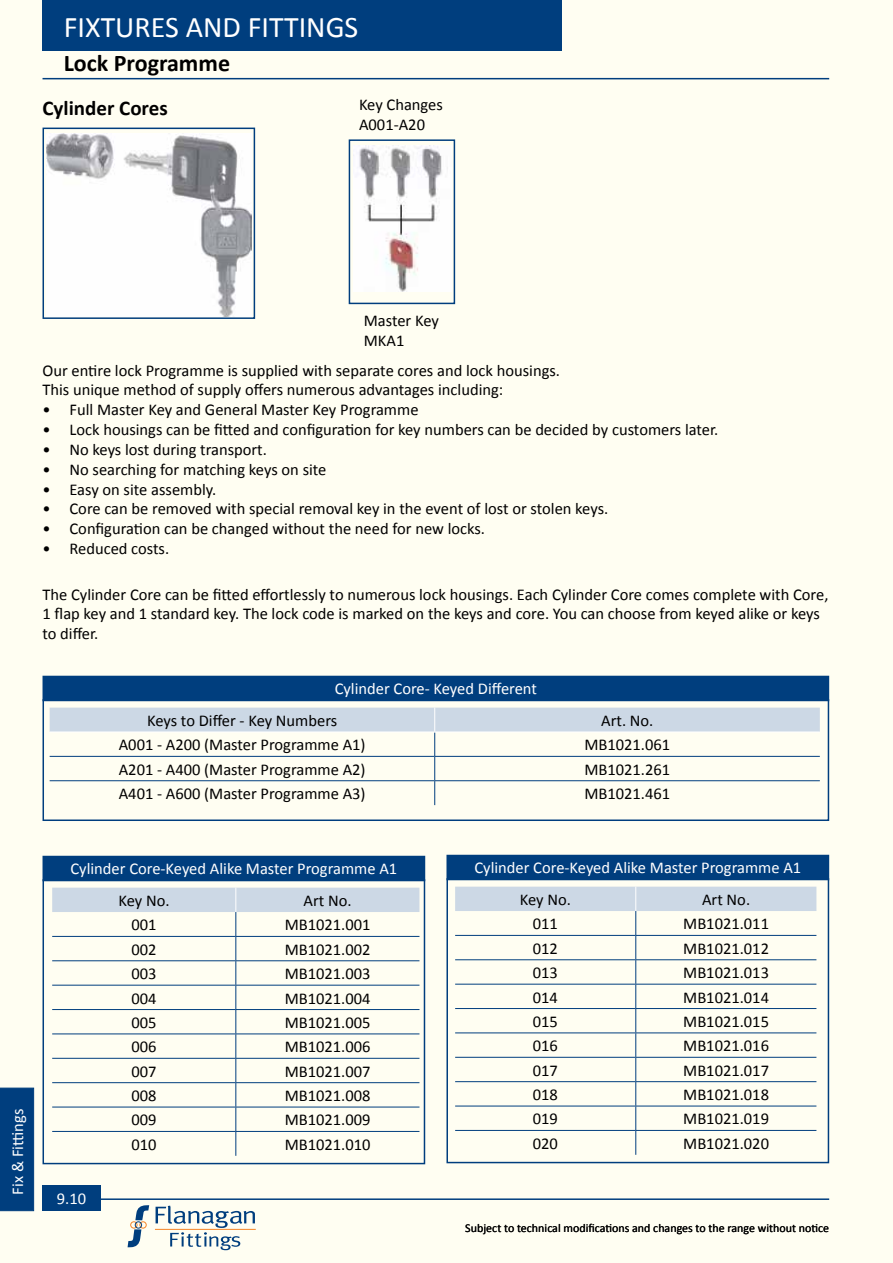
<style>
.page{position:relative;width:893px;height:1263px;background:#fffef2}
.page>*{position:absolute;margin:0;border:0;box-sizing:border-box;transform-origin:0 0}
.t1{font:30px "Calibri";color:#fff}
.t2{font:700 24px "Calibri";color:#000}
.t3{font:700 21px "Calibri";color:#000}
.t4{font:16.5px/19.8px "Calibri";color:#000}
.t5{font:16.5px "Calibri";color:#fff}
.t6{font:12px "Calibri";color:#000}
</style>
<div class="page">
<hr style="left:43px;top:1198px;width:786px;height:2px;background:#003e7e">
<hr style="left:43px;top:78px;width:786px;height:1px;background:#003e7e">
<svg style="left:128px;top:1205px;width:21px;height:42px"></svg>
<svg style="left:156px;top:1205px;width:99px;height:45px"></svg>
<hr style="left:155px;top:1229px;width:101px;height:1px;background:#f58426">
<div style="left:43px;top:0;width:519px;height:50px;background:#003e7e"></div>
<div style="left:43px;top:1186px;width:58px;height:25px;background:#003e7e"></div>
<div style="left:0;top:1088px;width:34px;height:123px;background:#003e7e"></div>
<img style="left:353px;top:145px;width:99px;height:146px">
<div style="left:349px;top:139px;width:106px;height:165px;border:2px solid #003e7e"></div>
<div style="left:43px;top:676px;width:785px;height:24px;background:#003e7e"></div>
<div style="left:43px;top:699px;width:786px;height:122px;border:2px solid #003e7e"></div>
<svg style="left:50px;top:708px;width:770px;height:97px"></svg>
<hr style="left:50px;top:756px;width:385px;height:1px;background:#003e7e">
<hr style="left:435px;top:756px;width:385px;height:1px;background:#003e7e">
<img style="left:46px;top:133px;width:206px;height:183px">
<div style="left:43px;top:128px;width:212px;height:191px;border:2px solid #003e7e"></div>
<div style="left:43px;top:856px;width:381px;height:24px;background:#003e7e"></div>
<div style="left:43px;top:879px;width:382px;height:285px;border:2px solid #003e7e"></div>
<svg style="left:52px;top:888px;width:367px;height:268px"></svg>
<div style="left:447px;top:855px;width:381px;height:24px;background:#003e7e"></div>
<div style="left:446px;top:878px;width:383px;height:285px;border:2px solid #003e7e"></div>
<svg style="left:455px;top:887px;width:361px;height:268px"></svg>
<h1 class="t1" style="left:43px;top:6px;width:311px">DRAWE S AND RUNNERS</h1>
<h1 class="t1" style="left:64px;top:8px;width:296px">FIXTURES AND FITTINGS</h1>
<h2 class="t2" style="left:64px;top:48px;width:168px">Lock Programme</h2>
<p class="t3" style="left:43px;top:94px;width:127px">Cylinder Cores</p>
<p class="t4" style="left:359px;top:95px;width:85px">Key Changes<br>A001-A20</p>
<p class="t4" style="left:364px;top:311px;width:77px">Master Key<br>MKA1</p>
<p class="t4" style="left:43px;top:360px;width:519px">Our entire lock Programme is supplied with separate cores and lock housings.<br>This unique method of supply offers numerous advantages including:</p>
<p class="t4" style="left:43px;top:400px;width:378px">• Full Master Key and General Master Key Programme</p>
<p class="t4" style="left:43px;top:420px;width:677px">• Lock housings can be fitted and configuration for key numbers can be decided by customers later.</p>
<p class="t4" style="left:43px;top:440px;width:226px">• No keys lost during transport.</p>
<p class="t4" style="left:43px;top:459px;width:285px">• No searching for matching keys on site</p>
<p class="t4" style="left:43px;top:479px;width:175px">• Easy on site assembly.</p>
<p class="t4" style="left:43px;top:499px;width:567px">• Core can be removed with special removal key in the event of lost or stolen keys.</p>
<p class="t4" style="left:43px;top:519px;width:444px">• Configuration can be changed without the need for new locks.</p>
<p class="t4" style="left:43px;top:539px;width:128px">• Reduced costs.</p>
<p class="t4" style="left:43px;top:584px;width:787px">The Cylinder Core can be fitted effortlessly to numerous lock housings. Each Cylinder Core comes complete with Core,<br>1 flap key and 1 standard key. The lock code is marked on the keys and core. You can choose from keyed alike or keys to differ.</p>
<p class="t5" style="left:335px;top:678px;width:204px">Cylinder Core- Keyed Different</p>
<p class="t4" style="left:147px;top:711px;width:192px">Keys to Differ - Key Numbers</p>
<p class="t4" style="left:601px;top:711px;width:54px">Art. No.</p>
<p class="t4" style="left:119px;top:735px;width:248px">A001 - A200 (Master Programme A1)</p>
<p class="t4" style="left:584px;top:735px;width:87px">MB1021.061</p>
<p class="t4" style="left:119px;top:759px;width:248px">A201 - A400 (Master Programme A2)</p>
<p class="t4" style="left:584px;top:759px;width:87px">MB1021.261</p>
<p class="t4" style="left:119px;top:784px;width:248px">A401 - A600 (Master Programme A3)</p>
<p class="t4" style="left:584px;top:784px;width:87px">MB1021.461</p>
<p class="t5" style="left:7px;top:1194px;width:87px;rotate:-90deg">Fix &amp; Fittings</p>
<p class="t5" style="left:70px;top:858px;width:328px">Cylinder Core-Keyed Alike Master Programme A1</p>
<p class="t4" style="left:118px;top:891px;width:53px">Key No.</p>
<p class="t4" style="left:304px;top:891px;width:50px">Art No.</p>
<p class="t4" style="left:131px;top:915px;width:27px">001</p>
<p class="t4" style="left:285px;top:915px;width:87px">MB1021.001</p>
<p class="t4" style="left:131px;top:939px;width:27px">002</p>
<p class="t4" style="left:285px;top:939px;width:87px">MB1021.002</p>
<p class="t4" style="left:131px;top:964px;width:27px">003</p>
<p class="t4" style="left:285px;top:964px;width:87px">MB1021.003</p>
<p class="t4" style="left:131px;top:988px;width:27px">004</p>
<p class="t4" style="left:285px;top:988px;width:87px">MB1021.004</p>
<p class="t4" style="left:131px;top:1012px;width:27px">005</p>
<p class="t4" style="left:285px;top:1012px;width:87px">MB1021.005</p>
<p class="t4" style="left:131px;top:1037px;width:27px">006</p>
<p class="t4" style="left:285px;top:1037px;width:87px">MB1021.006</p>
<p class="t4" style="left:131px;top:1061px;width:27px">007</p>
<p class="t4" style="left:285px;top:1061px;width:87px">MB1021.007</p>
<p class="t4" style="left:131px;top:1086px;width:27px">008</p>
<p class="t4" style="left:285px;top:1086px;width:87px">MB1021.008</p>
<p class="t4" style="left:131px;top:1110px;width:27px">009</p>
<p class="t4" style="left:285px;top:1110px;width:87px">MB1021.009</p>
<p class="t4" style="left:131px;top:1134px;width:27px">010</p>
<p class="t4" style="left:285px;top:1134px;width:87px">MB1021.010</p>
<p class="t5" style="left:57px;top:1188px;width:31px">9.10</p>
<p class="t5" style="left:474px;top:857px;width:328px">Cylinder Core-Keyed Alike Master Programme A1</p>
<p class="t4" style="left:520px;top:890px;width:53px">Key No.</p>
<p class="t4" style="left:702px;top:890px;width:50px">Art No.</p>
<p class="t4" style="left:533px;top:914px;width:27px">011</p>
<p class="t4" style="left:683px;top:914px;width:87px">MB1021.011</p>
<p class="t4" style="left:533px;top:938px;width:27px">012</p>
<p class="t4" style="left:683px;top:938px;width:87px">MB1021.012</p>
<p class="t4" style="left:533px;top:963px;width:27px">013</p>
<p class="t4" style="left:683px;top:963px;width:87px">MB1021.013</p>
<p class="t4" style="left:533px;top:987px;width:27px">014</p>
<p class="t4" style="left:683px;top:987px;width:87px">MB1021.014</p>
<p class="t4" style="left:533px;top:1011px;width:27px">015</p>
<p class="t4" style="left:683px;top:1011px;width:87px">MB1021.015</p>
<p class="t4" style="left:533px;top:1036px;width:27px">016</p>
<p class="t4" style="left:683px;top:1036px;width:87px">MB1021.016</p>
<p class="t4" style="left:533px;top:1060px;width:27px">017</p>
<p class="t4" style="left:683px;top:1060px;width:87px">MB1021.017</p>
<p class="t4" style="left:533px;top:1085px;width:27px">018</p>
<p class="t4" style="left:683px;top:1085px;width:87px">MB1021.018</p>
<p class="t4" style="left:533px;top:1109px;width:27px">019</p>
<p class="t4" style="left:683px;top:1109px;width:87px">MB1021.019</p>
<p class="t4" style="left:533px;top:1133px;width:27px">020</p>
<p class="t4" style="left:683px;top:1133px;width:87px">MB1021.020</p>
<p class="t6" style="left:465px;top:1221px;width:365px">Subject to technical modifications and changes to the range without notice</p>
</div>
